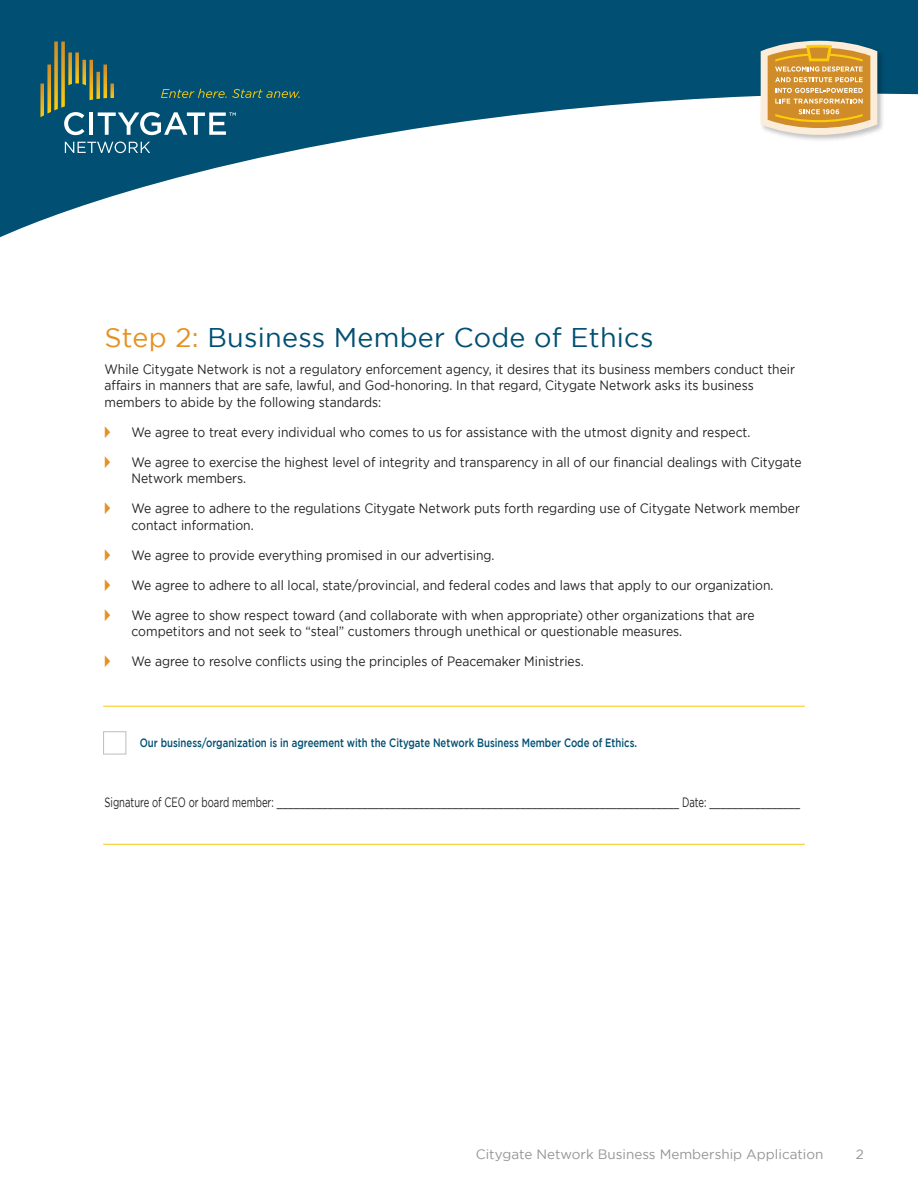
<style>
.page{position:relative;width:918px;height:1188px;background:#fff}
.page>*{position:absolute;margin:0;border:0;box-sizing:border-box;transform-origin:0 0}
.t1{font:27px "Gotham";letter-spacing:.01em;color:#014f72}
.t2{font:13.5px/16.5px "Gotham";color:#231f20;scale:.9 1}
.t3{font:13.5px "Gotham";color:#231f20;scale:.7 1}
.t4{font:13.5px "Gotham";color:#939598}
.t5{font:500 12px "Gotham";color:#014f72;scale:.8 1}
.s1{color:#e59122}
.s2{font-family:"European Pi Three";color:#e59122}
</style>
<div class="page">
<svg style="left:0;top:0;width:918px;height:238px;fill:#014f72"></svg>
<img style="left:713px;top:24px;width:190px;height:136px">
<svg style="left:761px;top:41px;width:116px;height:94px;background:#d8ae68"></svg>
<svg style="left:65px;top:142px;width:85px;height:11px"></svg>
<svg style="left:40px;top:42px;width:260px;height:93px;background:#1f5f73"></svg>
<div style="left:103px;top:731px;width:23px;height:23px;border:1px solid #bcbdc0"></div>
<hr style="left:103px;top:706px;width:702px;height:1px;background:#f8c713">
<hr style="left:103px;top:844px;width:702px;height:1px;background:#f8c713">
<h1 class="t1" style="left:104px;top:327px;width:551px"><span class="s1">Step 2:</span> Business Member Code of Ethics</h1>
<p class="t2" style="left:105px;top:362px;width:769px">While Citygate Network is not a regulatory enforcement agency, it desires that its business members conduct their affairs in manners that are safe, lawful, and God-honoring. In that regard, Citygate Network asks its business members to abide by the following standards:</p>
<p class="t2" style="left:105px;top:425px;width:719px"><span class="s2">-</span> We agree to treat every individual who comes to us for assistance with the utmost dignity and respect.</p>
<p class="t2" style="left:132px;top:455px;width:746px;text-indent:-27px"><span class="s2">-</span> We agree to exercise the highest level of integrity and transparency in all of our financial dealings with Citygate<br>Network members.</p>
<p class="t2" style="left:132px;top:501px;width:744px;text-indent:-27px"><span class="s2">-</span> We agree to adhere to the regulations Citygate Network puts forth regarding use of Citygate Network member contact information.</p>
<p class="t2" style="left:105px;top:548px;width:435px"><span class="s2">-</span> We agree to provide everything promised in our advertising.</p>
<p class="t2" style="left:105px;top:578px;width:745px"><span class="s2">-</span> We agree to adhere to all local, state/provincial, and federal codes and laws that apply to our organization.</p>
<p class="t2" style="left:132px;top:608px;width:694px;text-indent:-27px"><span class="s2">-</span> We agree to show respect toward (and collaborate with when appropriate) other organizations that are competitors and not seek to “steal” customers through unethical or questionable measures.</p>
<p class="t2" style="left:105px;top:654px;width:534px"><span class="s2">-</span> We agree to resolve conflicts using the principles of Peacemaker Ministries.</p>
<p class="t5" style="left:140px;top:739px;width:623px">Our business/organization is in agreement with the Citygate Network Business Member Code of Ethics.</p>
<p class="t3" style="left:104px;top:798px;width:995px">Signature of CEO or board member: _______________________________________________________________________ Date: ________________</p>
<p class="t4" style="left:476px;top:1149px;width:349px">Citygate Network Business Membership Application</p>
<p class="t4" style="left:856px;top:1149px;width:10px">2</p>
</div>
